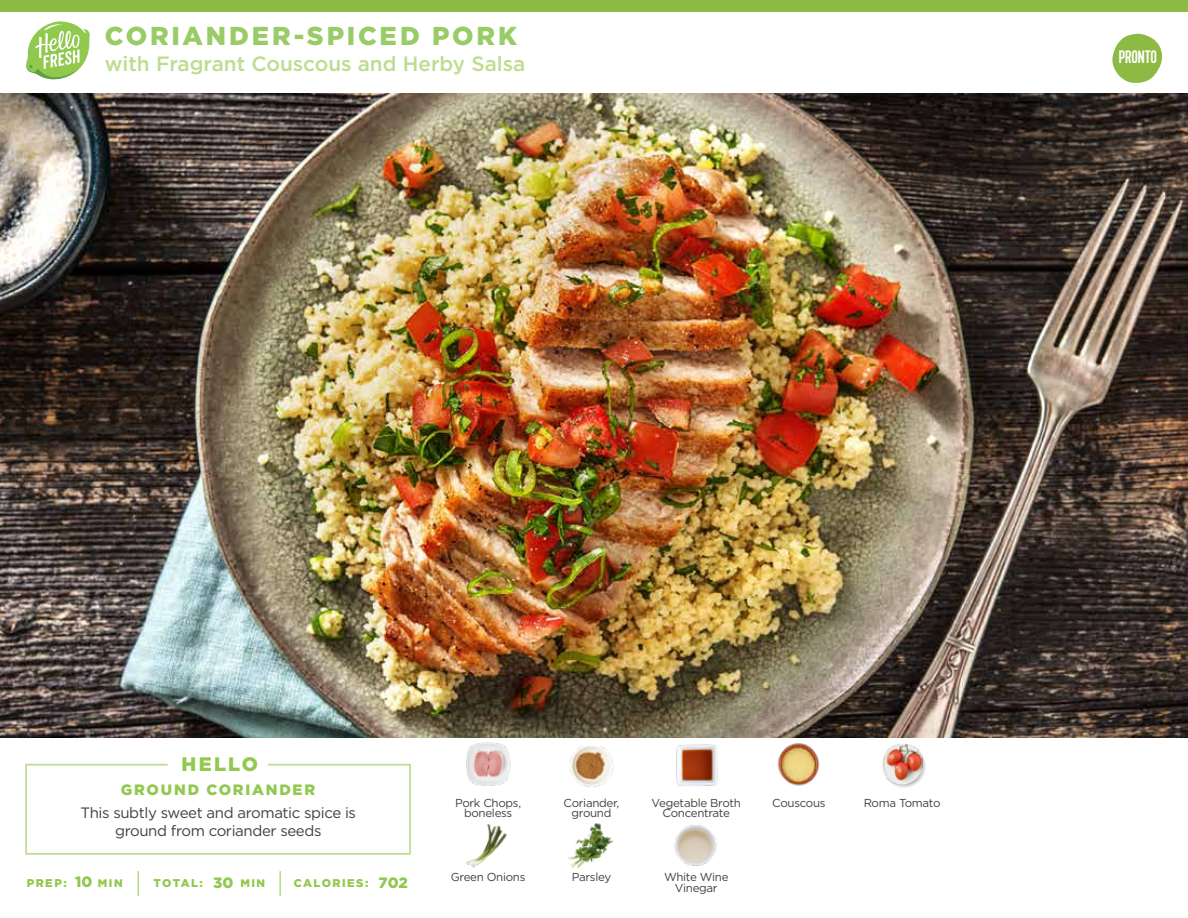
<style>
.page{position:relative;width:1188px;height:918px;background:#fff}
.page>*{position:absolute;margin:0;border:0;box-sizing:border-box;transform-origin:0 0}
.t1{font:900 25.8px "Gotham";letter-spacing:.105em;color:#9c6}
.t2{font:500 20.7px "Gotham";color:#bedc8f}
.t3{font:900 19.5px "Gotham";letter-spacing:.105em;color:#91c84e}
.t4{font:18px "Kapra";letter-spacing:-.01em;color:#fff}
.t5{font:15px/18px "Gotham";letter-spacing:-.025em;color:#414042;text-align:center}
.t6{font:900 15px "Gotham";letter-spacing:.115em;color:#91c84e}
.t7{font:11.55px/10.5px "Gotham";letter-spacing:-.025em;color:#414042;text-align:center}
.t8{font:900 11.25px "Gotham";letter-spacing:.125em;color:#91c84e}
.t9{font:900 10.95px "Gotham";letter-spacing:.135em;color:#91c84e}
</style>
<div class="page">
<div style="left:0;top:0;width:1188px;height:12px;background:#8cba42"></div>
<img style="left:0;top:93px;width:1188px;height:644px">
<svg style="left:25px;top:763px;width:386px;height:92px"></svg>
<img style="left:466px;top:742px;width:44px;height:44px">
<img style="left:466px;top:824px;width:41px;height:44px">
<img style="left:676px;top:744px;width:42px;height:42px">
<img style="left:674px;top:824px;width:43px;height:42px">
<img style="left:568px;top:823px;width:46px;height:45px">
<img style="left:777px;top:743px;width:43px;height:43px">
<hr style="left:137px;top:871px;width:2px;height:25px;background:#bedc8f">
<hr style="left:279px;top:871px;width:2px;height:25px;background:#bedc8f">
<img style="left:570px;top:746px;width:44px;height:41px">
<div style="left:882px;top:744px;width:45px;height:45px;background:#000;opacity:.2"></div>
<img style="left:882px;top:744px;width:41px;height:41px">
<svg style="left:1112px;top:33px;width:51px;height:50px"></svg>
<div style="left:1119px;top:51px;width:40px;height:16px;background:#8cba42"></div>
<svg style="left:26px;top:21px;width:64px;height:59px"></svg>
<h1 class="t1" style="left:105px;top:21px;width:414px">CORIANDER-SPICED PORK</h1>
<h2 class="t2" style="left:105px;top:52px;width:422px">with Fragrant Couscous and Herby Salsa</h2>
<h3 class="t4" style="left:1119px;top:47px;width:40px">PRONTO</h3>
<h3 class="t3" style="left:182px;top:752px;width:78px">HELLO</h3>
<p class="t6" style="left:121px;top:781px;width:196px">GROUND CORIANDER</p>
<p class="t5" style="left:81px;top:803px;width:277px">This subtly sweet and aromatic spice is ground from coriander seeds</p>
<p class="t6" style="left:75px;top:873px;width:19px">10</p>
<p class="t6" style="left:213px;top:874px;width:22px">30</p>
<p class="t8" style="left:27px;top:877px;width:41px">PREP:</p>
<p class="t9" style="left:98px;top:877px;width:26px">MIN</p>
<p class="t8" style="left:154px;top:877px;width:51px">TOTAL:</p>
<p class="t9" style="left:240px;top:877px;width:26px">MIN</p>
<p class="t8" style="left:294px;top:877px;width:76px">CALORIES:</p>
<p class="t6" style="left:379px;top:874px;width:31px">702</p>
<p class="t7" style="left:455px;top:797px;width:68px">Pork Chops, boneless</p>
<p class="t7" style="left:451px;top:872px;width:76px">Green Onions</p>
<p class="t7" style="left:652px;top:797px;width:91px">Vegetable Broth<br>Concentrate</p>
<p class="t7" style="left:564px;top:797px;width:57px">Coriander,</p>
<p class="t7" style="left:772px;top:797px;width:55px">Couscous</p>
<p class="t7" style="left:572px;top:807px;width:41px">ground</p>
<p class="t7" style="left:572px;top:872px;width:41px">Parsley</p>
<p class="t7" style="left:664px;top:872px;width:66px">White Wine</p>
<p class="t7" style="left:675px;top:882px;width:44px">Vinegar</p>
<p class="t7" style="left:864px;top:797px;width:78px">Roma Tomato</p>
</div>
